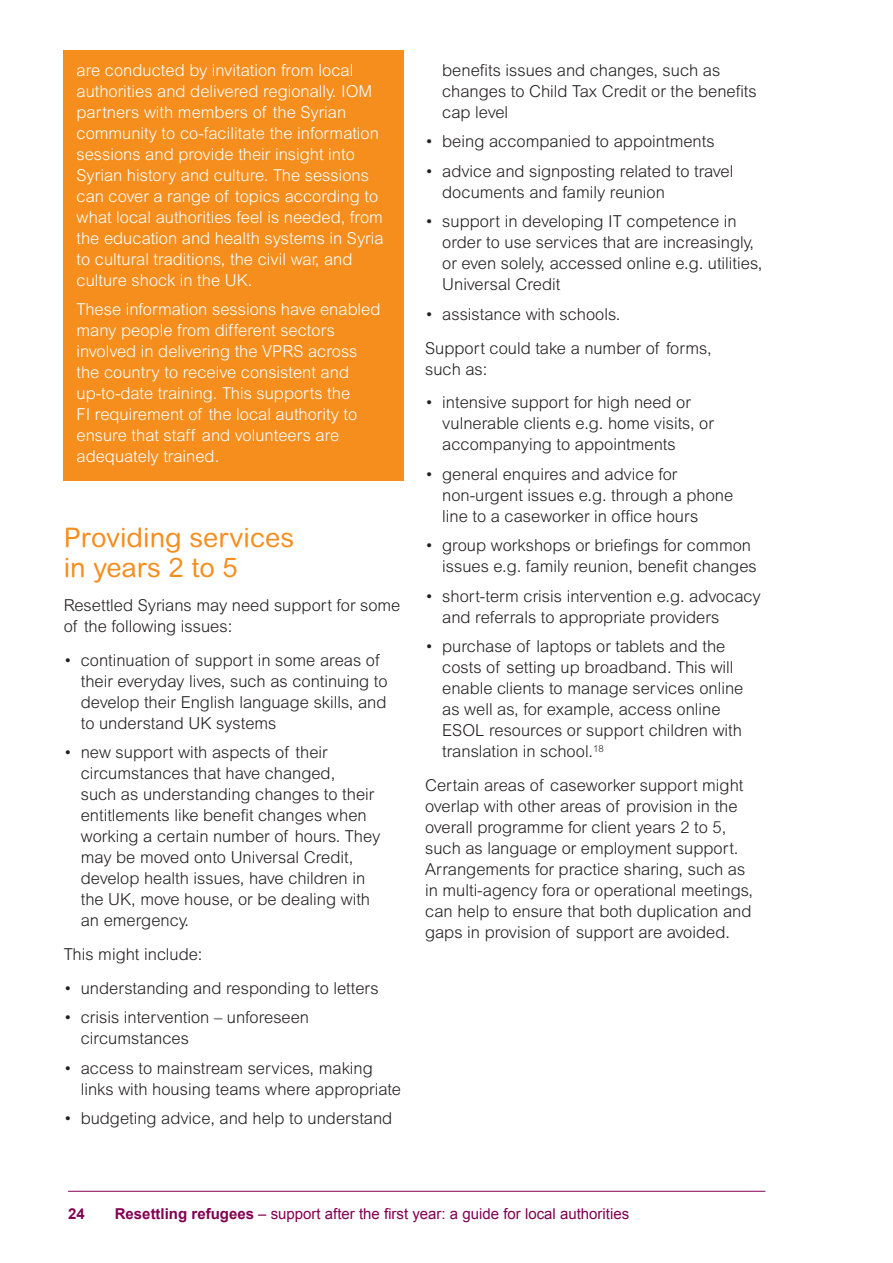
<style>
.page{position:relative;width:893px;height:1263px;background:#fff}
.page>*{position:absolute;margin:0;border:0;box-sizing:border-box;transform-origin:0 0}
.A4_Subhead{font:27px/30px "Arial Rounded MT";color:#f68e1e}
.A4_Body{font:300 16.5px/21px "Arial MT Std";color:#231f20}
.CASE_STUDY{font:300 16.5px/21px "Arial MT Std";color:#fff}
.t1{font:15px "Arial";color:#820052}
.t2{font:700 15px "Arial";color:#820052}
.s1{font-weight:700}
</style>
<div class="page">
<hr style="left:68px;top:1191px;width:697px;height:1px;background:#820052">
<div style="left:64px;top:50px;width:340px;height:254px;background:#f68e1e"></div>
<div style="left:64px;top:290px;width:340px;height:190px;background:#f68e1e"></div>
<p class="CASE_STUDY" style="left:77px;top:59px;width:309px">are conducted by invitation from local authorities and delivered regionally. IOM partners with members of the Syrian community to co-facilitate the information sessions and provide their insight into Syrian history and culture. The sessions can cover a range of topics according to what local authorities feel is needed, from the education and health systems in Syria to cultural traditions, the civil war, and culture shock in the UK.</p>
<p class="CASE_STUDY" style="left:77px;top:299px;width:305px">These information sessions have enabled many people from different sectors involved in delivering the VPRS across the country to receive consistent and up-to-date training. This supports the<br>FI requirement of the local authority to ensure that staff and volunteers are adequately trained.</p>
<p class="A4_Subhead" style="left:64px;top:523px;width:232px">Providing services in years 2 to 5</p>
<p class="A4_Body" style="left:64px;top:595px;width:338px">Resettled Syrians may need support for some of the following issues:</p>
<p class="A4_Body" style="left:81px;top:649px;width:308px;text-indent:-17px">• continuation of support in some areas of their everyday lives, such as continuing to develop their English language skills, and to understand UK systems</p>
<p class="A4_Body" style="left:81px;top:742px;width:301px;text-indent:-17px">• new support with aspects of their circumstances that have changed,<br>such as understanding changes to their entitlements like benefit changes when working a certain number of hours. They may be moved onto Universal Credit, develop health issues, have children in the UK, move house, or be dealing with an emergency.</p>
<p class="A4_Body" style="left:64px;top:944px;width:140px">This might include:</p>
<p class="A4_Body" style="left:64px;top:977px;width:316px">• understanding and responding to letters</p>
<p class="A4_Body" style="left:81px;top:1007px;width:230px;text-indent:-17px">• crisis intervention – unforeseen circumstances</p>
<p class="A4_Body" style="left:81px;top:1057px;width:322px;text-indent:-17px">• access to mainstream services, making links with housing teams where appropriate</p>
<p class="A4_Body" style="left:64px;top:1108px;width:330px">• budgeting advice, and help to understand</p>
<p class="A4_Body" style="left:442px;top:59px;width:316px">benefits issues and changes, such as changes to Child Tax Credit or the benefits cap level</p>
<p class="A4_Body" style="left:425px;top:131px;width:291px">• being accompanied to appointments</p>
<p class="A4_Body" style="left:442px;top:160px;width:293px;text-indent:-17px">• advice and signposting related to travel documents and family reunion</p>
<p class="A4_Body" style="left:442px;top:211px;width:322px;text-indent:-17px">• support in developing IT competence in order to use services that are increasingly, or even solely, accessed online e.g. utilities, Universal Credit</p>
<p class="A4_Body" style="left:425px;top:303px;width:197px">• assistance with schools.</p>
<p class="A4_Body" style="left:425px;top:337px;width:288px">Support could take a number of forms, such as:</p>
<p class="A4_Body" style="left:442px;top:392px;width:273px;text-indent:-17px">• intensive support for high need or vulnerable clients e.g. home visits, or accompanying to appointments</p>
<p class="A4_Body" style="left:442px;top:463px;width:293px;text-indent:-17px">• general enquires and advice for non-urgent issues e.g. through a phone line to a caseworker in office hours</p>
<p class="A4_Body" style="left:442px;top:535px;width:316px;text-indent:-17px">• group workshops or briefings for common issues e.g. family reunion, benefit changes</p>
<p class="A4_Body" style="left:442px;top:585px;width:320px;text-indent:-17px">• short-term crisis intervention e.g. advocacy and referrals to appropriate providers</p>
<p class="A4_Body" style="left:442px;top:636px;width:303px;text-indent:-17px">• purchase of laptops or tablets and the costs of setting up broadband. This will enable clients to manage services online as well as, for example, access online ESOL resources or support children with translation in school.<sup>18</sup></p>
<p class="A4_Body" style="left:425px;top:775px;width:329px">Certain areas of caseworker support might overlap with other areas of provision in the overall programme for client years 2 to 5, such as language or employment support.<br>Arrangements for practice sharing, such as in multi-agency fora or operational meetings, can help to ensure that both duplication and gaps in provision of support are avoided.</p>
<p class="t2" style="left:68px;top:1203px;width:18px">24</p>
<p class="t1" style="left:115px;top:1203px;width:516px"><span class="s1">Resettling refugees</span> – support after the first year: a guide for local authorities</p>
</div>
